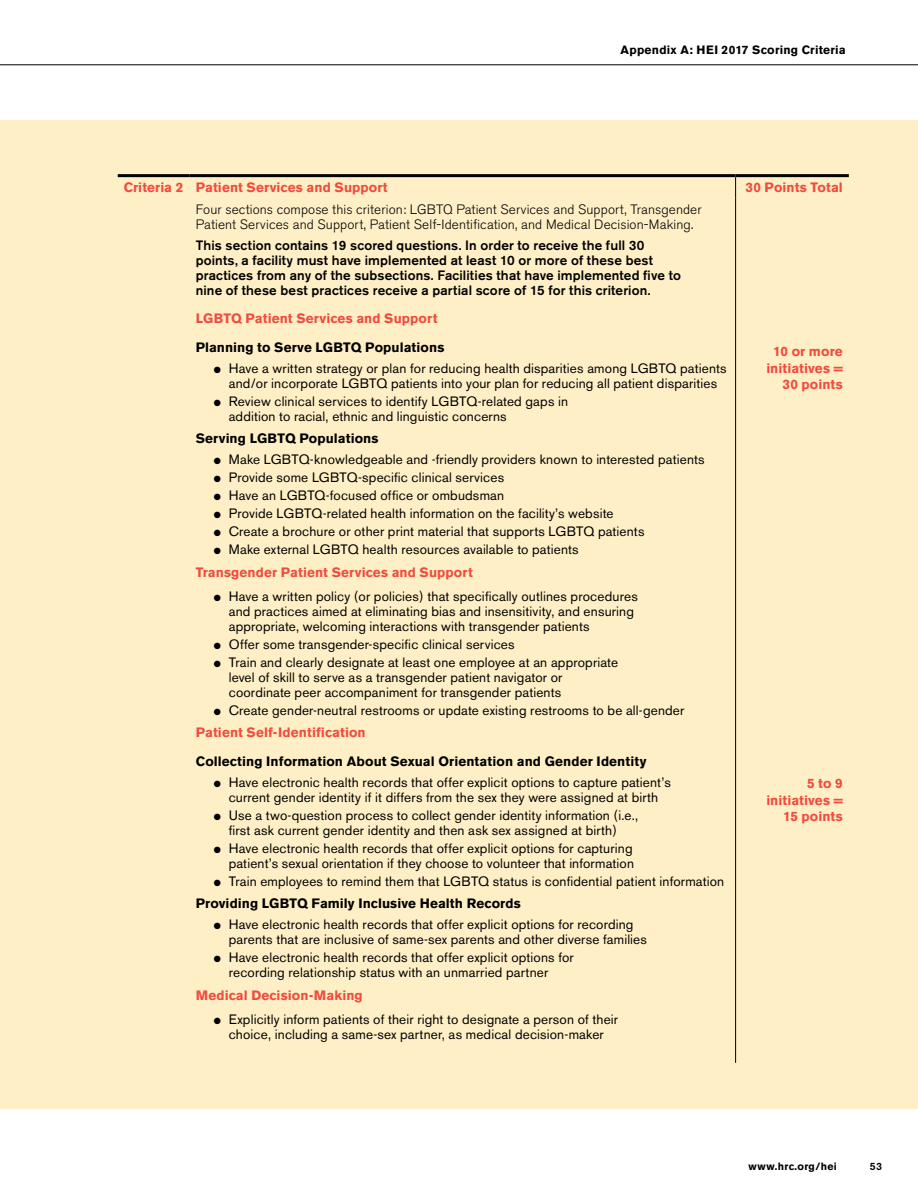
<style>
.page{position:relative;width:918px;height:1188px;background:#fff}
.page>*{position:absolute;margin:0;border:0;box-sizing:border-box;transform-origin:0 0}
.t1{font:13.5px/15px "Akzidenz Grotesk BE";letter-spacing:.01em;color:#000}
.t2{font:500 13.5px/15px "Akzidenz Grotesk BE";letter-spacing:.01em;color:#000}
.t3{font:300 13.5px/15px "Akzidenz Grotesk BE";letter-spacing:.01em;color:#000}
.t4{font:700 13.5px/16.5px "Akzidenz Grotesk BE";letter-spacing:.01em;color:#f04b3e;text-align:right}
.t5{font:700 13.5px "Akzidenz Grotesk BE";letter-spacing:.01em;color:#000}
.t6{font:700 12px "Akzidenz Grotesk BE";letter-spacing:.02em;color:#000}
.t7{font:700 10.5px "Akzidenz Grotesk BE";letter-spacing:.03em;color:#000}
.t8{font:500 10.5px "Akzidenz Grotesk BE";color:#000}
.s1{font-weight:700;color:#f04b3e}
.s2{font-weight:700}
</style>
<div class="page">
<hr style="left:0;top:65px;width:918px;height:1px;background:#000">
<div style="left:0;top:120px;width:918px;height:988px;background:#ffefc6"></div>
<svg style="left:735px;top:177px;width:1px;height:21px"></svg>
<hr style="left:735px;top:198px;width:1px;height:865px;background:#000">
<hr style="left:118px;top:174px;width:72px;height:3px;background:#000">
<hr style="left:190px;top:174px;width:546px;height:3px;background:#000">
<hr style="left:736px;top:174px;width:113px;height:3px;background:#000">
<p class="t6" style="left:621px;top:43px;width:227px">Appendix A: HEI 2017 Scoring Criteria</p>
<p class="t4" style="left:124px;top:179px;width:265px">Criteria 2 Patient Services and Support</p>
<p class="t4" style="left:746px;top:179px;width:99px">30 Points Total</p>
<p class="t3" style="left:196px;top:202px;width:507px">Four sections compose this criterion: LGBTQ Patient Services and Support, Transgender<br>Patient Services and Support, Patient Self-Identification, and Medical Decision-Making.</p>
<p class="t2" style="left:196px;top:238px;width:487px">This section contains 19 scored questions. In order to receive the full 30 points, a facility must have implemented at least 10 or more of these best practices from any of the subsections. Facilities that have implemented five to nine of these best practices receive a partial score of 15 for this criterion.</p>
<p class="t4" style="left:196px;top:310px;width:243px">LGBTQ Patient Services and Support</p>
<p class="t5" style="left:196px;top:339px;width:250px">Planning to Serve LGBTQ Populations</p>
<p class="t1" style="left:214px;top:361px;width:514px;text-align:center">● Have a written strategy or plan for reducing health disparities among LGBTQ patients and/or incorporate LGBTQ patients into your plan for reducing all patient disparities</p>
<p class="t1" style="left:229px;top:394px;width:341px;text-indent:-15px">● Review clinical services to identify LGBTQ-related gaps in addition to racial, ethnic and linguistic concerns</p>
<p class="t5" style="left:196px;top:431px;width:184px">Serving LGBTQ Populations</p>
<p class="t1" style="left:214px;top:452px;width:492px">● Make LGBTQ-knowledgeable and -friendly providers known to interested patients</p>
<p class="t1" style="left:214px;top:470px;width:292px">● Provide some LGBTQ-specific clinical services</p>
<p class="t1" style="left:214px;top:488px;width:292px">● Have an LGBTQ-focused office or ombudsman</p>
<p class="t1" style="left:214px;top:506px;width:401px">● Provide LGBTQ-related health information on the facility’s website</p>
<p class="t1" style="left:214px;top:524px;width:432px">● Create a brochure or other print material that supports LGBTQ patients</p>
<p class="t1" style="left:196px;top:538px;width:384px;line-height:22.5px;text-indent:18px">● Make external LGBTQ health resources available to patients<br><span class="s1">Transgender Patient Services and Support</span></p>
<p class="t1" style="left:229px;top:589px;width:411px;text-indent:-15px">● Have a written policy (or policies) that specifically outlines procedures and practices aimed at eliminating bias and insensitivity, and ensuring appropriate, welcoming interactions with transgender patients</p>
<p class="t1" style="left:214px;top:637px;width:302px">● Offer some transgender-specific clinical services</p>
<p class="t1" style="left:229px;top:655px;width:391px;text-indent:-15px">● Train and clearly designate at least one employee at an appropriate level of skill to serve as a transgender patient navigator or coordinate peer accompaniment for transgender patients</p>
<p class="t1" style="left:196px;top:699px;width:490px;line-height:22.5px;text-indent:18px">● Create gender-neutral restrooms or update existing restrooms to be all-gender<br><span class="s1">Patient Self-Identification</span></p>
<p class="t5" style="left:196px;top:753px;width:452px">Collecting Information About Sexual Orientation and Gender Identity</p>
<p class="t1" style="left:214px;top:775px;width:459px;text-align:center">● Have electronic health records that offer explicit options to capture patient’s current gender identity if it differs from the sex they were assigned at birth</p>
<p class="t1" style="left:214px;top:808px;width:426px;text-align:center">● Use a two-question process to collect gender identity information (i.e., first ask current gender identity and then ask sex assigned at birth)</p>
<p class="t1" style="left:214px;top:841px;width:422px;text-align:right">● Have electronic health records that offer explicit options for capturing patient’s sexual orientation if they choose to volunteer that information</p>
<p class="t1" style="left:196px;top:870px;width:530px;line-height:22.5px;text-indent:18px">● Train employees to remind them that LGBTQ status is confidential patient information<br><span class="s2">Providing LGBTQ Family Inclusive Health Records</span></p>
<p class="t1" style="left:229px;top:917px;width:420px;text-indent:-15px">● Have electronic health records that offer explicit options for recording parents that are inclusive of same-sex parents and other diverse families</p>
<p class="t1" style="left:229px;top:950px;width:346px;text-indent:-15px">● Have electronic health records that offer explicit options for recording relationship status with an unmarried partner</p>
<p class="t4" style="left:196px;top:987px;width:169px">Medical Decision-Making</p>
<p class="t1" style="left:214px;top:1012px;width:406px;text-align:center">● Explicitly inform patients of their right to designate a person of their choice, including a same-sex partner, as medical decision-maker</p>
<p class="t4" style="left:766px;top:344px;width:78px">10 or more initiatives =<br>30 points</p>
<p class="t4" style="left:766px;top:776px;width:78px">5 to 9 initiatives =<br>15 points</p>
<p class="t7" style="left:749px;top:1160px;width:90px">www.hrc.org/hei</p>
<p class="t8" style="left:870px;top:1160px;width:14px">53</p>
</div>
